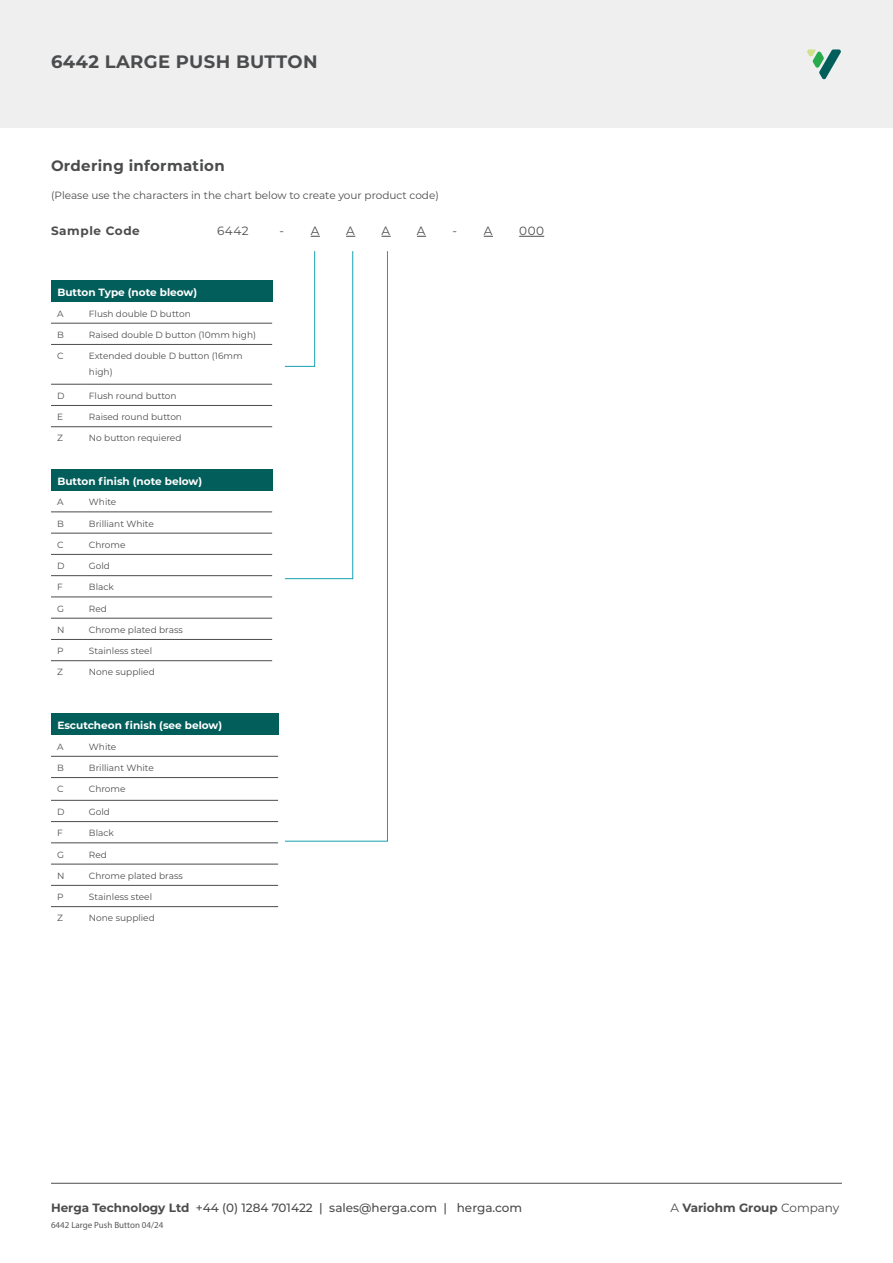
<style>
.page{position:relative;width:893px;height:1263px;background:#fff}
.page>*{position:absolute;margin:0;border:0;box-sizing:border-box;transform-origin:0 0}
.t1{font:700 18px "Montserrat";letter-spacing:.02em;color:#4b4c4d}
.body_copy{font:700 15px "Montserrat";letter-spacing:.02em;color:#4b4c4d}
.t2{font:500 12px "Montserrat";color:#4b4c4d}
.t3{font:700 12px "Montserrat";color:#4b4c4d}
.t4{font:12px "Montserrat";letter-spacing:.05em;color:#4b4c4d}
.t5{font:700 12px "Montserrat";letter-spacing:.05em;color:#4b4c4d}
.body_copy-2{font:700 10.5px "Montserrat";color:#fff}
.body_copy-3{font:10.5px "Montserrat";color:#4b4c4d}
.body_copy-4{font:9px/15.8px "Montserrat";color:#4b4c4d}
.t6{font:9px "Myriad Pro";color:#57585a}
.s1{font-weight:700}
.s2{font-weight:400}
</style>
<div class="page">
<div style="left:0;top:0;width:893px;height:128px;background:#efeff0"></div>
<svg style="left:807px;top:49px;width:34px;height:31px"></svg>
<hr style="left:51px;top:1183px;width:791px;height:1px;background:#4b4c4d">
<svg style="left:285px;top:251px;width:103px;height:590px"></svg>
<svg style="left:519px;top:236px;width:25px;height:1px"></svg>
<div style="left:51px;top:281px;width:221px;height:21px;background:#025e5a"></div>
<hr style="left:51px;top:323px;width:32px;height:1px;background:#4b4c4d">
<hr style="left:83px;top:323px;width:189px;height:1px;background:#4b4c4d">
<hr style="left:51px;top:344px;width:32px;height:1px;background:#4b4c4d">
<hr style="left:83px;top:344px;width:189px;height:1px;background:#4b4c4d">
<hr style="left:51px;top:384px;width:32px;height:1px;background:#4b4c4d">
<hr style="left:83px;top:384px;width:189px;height:1px;background:#4b4c4d">
<hr style="left:51px;top:405px;width:32px;height:1px;background:#4b4c4d">
<hr style="left:83px;top:405px;width:189px;height:1px;background:#4b4c4d">
<hr style="left:51px;top:426px;width:32px;height:1px;background:#4b4c4d">
<hr style="left:83px;top:426px;width:189px;height:1px;background:#4b4c4d">
<div style="left:51px;top:469px;width:221px;height:22px;background:#025e5a"></div>
<hr style="left:51px;top:512px;width:32px;height:1px;background:#4b4c4d">
<hr style="left:83px;top:512px;width:189px;height:1px;background:#4b4c4d">
<hr style="left:51px;top:533px;width:32px;height:1px;background:#4b4c4d">
<hr style="left:83px;top:533px;width:189px;height:1px;background:#4b4c4d">
<hr style="left:51px;top:554px;width:32px;height:1px;background:#4b4c4d">
<hr style="left:83px;top:554px;width:189px;height:1px;background:#4b4c4d">
<hr style="left:51px;top:575px;width:32px;height:1px;background:#4b4c4d">
<hr style="left:83px;top:575px;width:189px;height:1px;background:#4b4c4d">
<hr style="left:51px;top:597px;width:32px;height:1px;background:#4b4c4d">
<hr style="left:83px;top:597px;width:189px;height:1px;background:#4b4c4d">
<hr style="left:51px;top:618px;width:32px;height:1px;background:#4b4c4d">
<hr style="left:83px;top:618px;width:189px;height:1px;background:#4b4c4d">
<hr style="left:51px;top:639px;width:32px;height:1px;background:#4b4c4d">
<hr style="left:83px;top:639px;width:189px;height:1px;background:#4b4c4d">
<hr style="left:51px;top:660px;width:32px;height:1px;background:#4b4c4d">
<hr style="left:83px;top:660px;width:189px;height:1px;background:#4b4c4d">
<div style="left:51px;top:714px;width:227px;height:21px;background:#025e5a"></div>
<hr style="left:51px;top:756px;width:32px;height:1px;background:#4b4c4d">
<hr style="left:83px;top:756px;width:195px;height:1px;background:#4b4c4d">
<hr style="left:51px;top:777px;width:32px;height:1px;background:#4b4c4d">
<hr style="left:83px;top:777px;width:195px;height:1px;background:#4b4c4d">
<hr style="left:51px;top:800px;width:32px;height:1px;background:#4b4c4d">
<hr style="left:83px;top:800px;width:195px;height:1px;background:#4b4c4d">
<hr style="left:51px;top:821px;width:32px;height:1px;background:#4b4c4d">
<hr style="left:83px;top:821px;width:195px;height:1px;background:#4b4c4d">
<hr style="left:51px;top:842px;width:32px;height:1px;background:#4b4c4d">
<hr style="left:83px;top:842px;width:195px;height:1px;background:#4b4c4d">
<hr style="left:51px;top:864px;width:32px;height:1px;background:#4b4c4d">
<hr style="left:83px;top:864px;width:195px;height:1px;background:#4b4c4d">
<hr style="left:51px;top:885px;width:32px;height:1px;background:#4b4c4d">
<hr style="left:83px;top:885px;width:195px;height:1px;background:#4b4c4d">
<hr style="left:51px;top:906px;width:32px;height:1px;background:#4b4c4d">
<hr style="left:83px;top:906px;width:195px;height:1px;background:#4b4c4d">
<svg style="left:285px;top:251px;width:68px;height:328px"></svg>
<h1 class="t1" style="left:51px;top:49px;width:268px">6442 LARGE PUSH BUTTON</h1>
<p class="body_copy" style="left:51px;top:155px;width:175px">Ordering information</p>
<p class="body_copy-3" style="left:51px;top:188px;width:389px">(Please use the characters in the chart below to create your product code)</p>
<p class="t5" style="left:51px;top:222px;width:90px">Sample Code</p>
<p class="t4" style="left:217px;top:223px;width:33px">6442</p>
<p class="t4" style="left:279px;top:223px;width:41px">- A</p>
<p class="t4" style="left:346px;top:223px;width:10px">A</p>
<p class="t4" style="left:382px;top:223px;width:10px">A</p>
<p class="t4" style="left:417px;top:223px;width:10px">A</p>
<p class="t4" style="left:452px;top:223px;width:41px">- A</p>
<p class="t4" style="left:519px;top:223px;width:27px">000</p>
<p class="body_copy-2" style="left:57px;top:285px;width:141px">Button Type (note bleow)</p>
<p class="body_copy-4" style="left:57px;top:305px;width:8px">A</p>
<p class="body_copy-4" style="left:89px;top:305px;width:103px">Flush double D button</p>
<p class="body_copy-4" style="left:57px;top:326px;width:8px">B</p>
<p class="body_copy-4" style="left:89px;top:326px;width:169px">Raised double D button (10mm high)</p>
<p class="body_copy-4" style="left:57px;top:348px;width:8px">C</p>
<p class="body_copy-4" style="left:89px;top:348px;width:155px">Extended double D button (16mm high)</p>
<p class="body_copy-4" style="left:57px;top:387px;width:9px">D</p>
<p class="body_copy-4" style="left:89px;top:387px;width:89px">Flush round button</p>
<p class="body_copy-4" style="left:57px;top:409px;width:8px">E</p>
<p class="body_copy-4" style="left:89px;top:409px;width:95px">Raised round button</p>
<p class="body_copy-4" style="left:57px;top:430px;width:7px">Z</p>
<p class="body_copy-4" style="left:89px;top:430px;width:94px">No button requiered</p>
<p class="body_copy-2" style="left:57px;top:473px;width:146px">Button finish (note below)</p>
<p class="body_copy-4" style="left:57px;top:494px;width:8px">A</p>
<p class="body_copy-4" style="left:89px;top:494px;width:29px">White</p>
<p class="body_copy-4" style="left:57px;top:515px;width:8px">B</p>
<p class="body_copy-4" style="left:89px;top:515px;width:66px">Brilliant White</p>
<p class="body_copy-4" style="left:57px;top:536px;width:8px">C</p>
<p class="body_copy-4" style="left:89px;top:536px;width:38px">Chrome</p>
<p class="body_copy-4" style="left:57px;top:558px;width:9px">D</p>
<p class="body_copy-4" style="left:89px;top:558px;width:23px">Gold</p>
<p class="body_copy-4" style="left:57px;top:579px;width:7px">F</p>
<p class="body_copy-4" style="left:89px;top:579px;width:26px">Black</p>
<p class="body_copy-4" style="left:57px;top:600px;width:8px">G</p>
<p class="body_copy-4" style="left:89px;top:600px;width:20px">Red</p>
<p class="body_copy-4" style="left:57px;top:621px;width:9px">N</p>
<p class="body_copy-4" style="left:89px;top:621px;width:96px">Chrome plated brass</p>
<p class="body_copy-4" style="left:57px;top:643px;width:8px">P</p>
<p class="body_copy-4" style="left:89px;top:643px;width:65px">Stainless steel</p>
<p class="body_copy-4" style="left:57px;top:664px;width:7px">Z</p>
<p class="body_copy-4" style="left:89px;top:664px;width:67px">None supplied</p>
<p class="body_copy-2" style="left:57px;top:718px;width:166px">Escutcheon finish (see below)</p>
<p class="body_copy-4" style="left:57px;top:738px;width:8px">A</p>
<p class="body_copy-4" style="left:89px;top:738px;width:29px">White</p>
<p class="body_copy-4" style="left:57px;top:760px;width:8px">B</p>
<p class="body_copy-4" style="left:89px;top:760px;width:66px">Brilliant White</p>
<p class="body_copy-4" style="left:57px;top:781px;width:8px">C</p>
<p class="body_copy-4" style="left:89px;top:781px;width:38px">Chrome</p>
<p class="body_copy-4" style="left:57px;top:804px;width:9px">D</p>
<p class="body_copy-4" style="left:89px;top:804px;width:23px">Gold</p>
<p class="body_copy-4" style="left:57px;top:825px;width:7px">F</p>
<p class="body_copy-4" style="left:89px;top:825px;width:26px">Black</p>
<p class="body_copy-4" style="left:57px;top:846px;width:8px">G</p>
<p class="body_copy-4" style="left:89px;top:846px;width:20px">Red</p>
<p class="body_copy-4" style="left:57px;top:867px;width:9px">N</p>
<p class="body_copy-4" style="left:89px;top:867px;width:96px">Chrome plated brass</p>
<p class="body_copy-4" style="left:57px;top:889px;width:8px">P</p>
<p class="body_copy-4" style="left:89px;top:889px;width:65px">Stainless steel</p>
<p class="body_copy-4" style="left:57px;top:910px;width:7px">Z</p>
<p class="body_copy-4" style="left:89px;top:910px;width:67px">None supplied</p>
<h3 class="t2" style="left:51px;top:1200px;width:473px"><span class="s1">Herga Technology Ltd</span> +44 (0) 1284 701422 | sales@herga.com | herga.com</h3>
<h3 class="t3" style="left:670px;top:1199px;width:170px"><span class="s2">A</span> Variohm Group <span class="s2">Company</span></h3>
<p class="t6" style="left:51px;top:1220px;width:114px">6442 Large Push Button 04/24</p>
</div>
